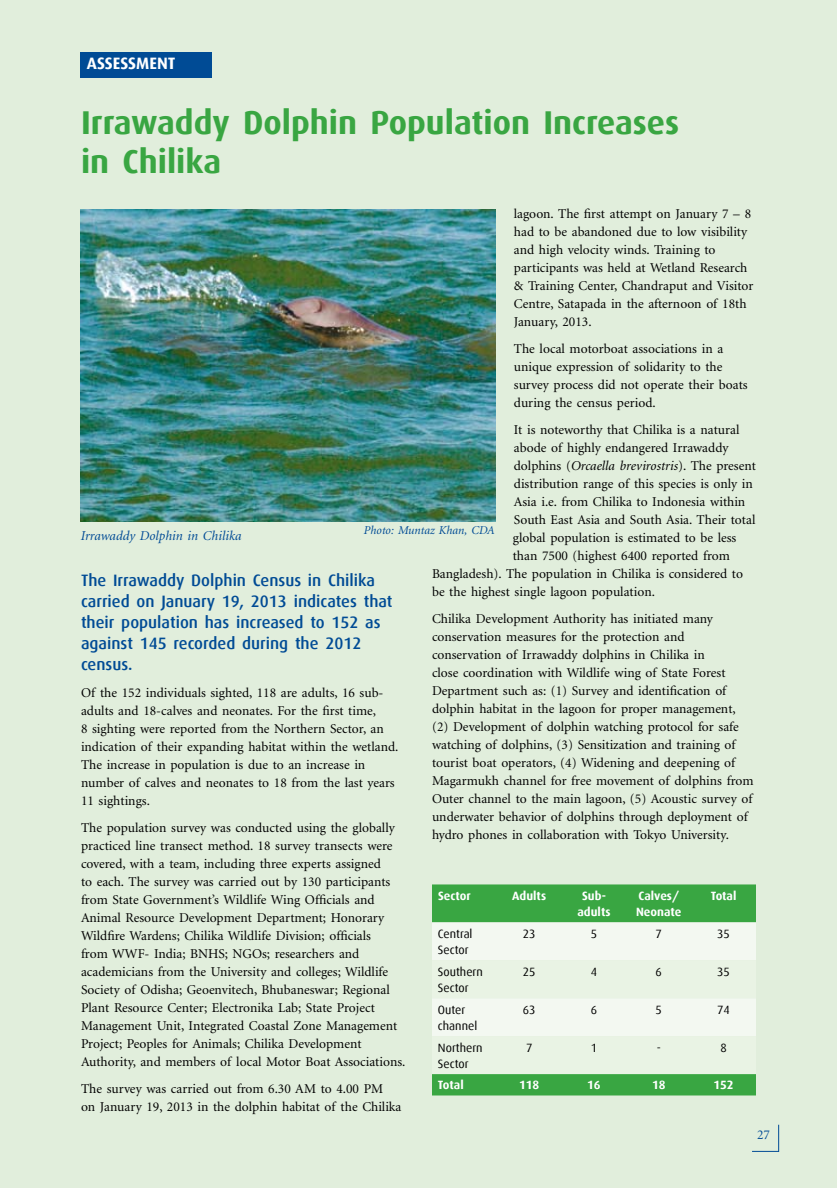
<style>
.page{position:relative;width:837px;height:1188px;background:#e1eedc}
.page>*{position:absolute;margin:0;border:0;box-sizing:border-box;transform-origin:0 0}
.t1{font:700 33px/39px "Dax";color:#39a642}
.t2{font:500 16.5px/21px "Dax";color:#004b95}
.t3{font:700 16.5px "Dax";color:#fff}
.t4{font:13.5px/18px "Minion";color:#000}
.t5{font:italic 13.5px "Minion";color:#004b95}
.t6{font:13.5px "Minion";color:#004b95}
.t7{font:12px/16.5px "Dax";color:#000}
.t8{font:700 12px/16.5px "Dax";color:#fff;text-align:center}
.t9{font:italic 12px "Minion";color:#004b95}
.s1{font-style:italic}
</style>
<div class="page">
<svg style="left:752px;top:1125px;width:27px;height:27px"></svg>
<img style="left:80px;top:209px;width:416px;height:312px">
<div style="left:432px;top:884px;width:324px;height:211px;background:#39a642"></div>
<svg style="left:432px;top:922px;width:324px;height:152px"></svg>
<div style="left:80px;top:52px;width:132px;height:26px;background:#004b95"></div>
<p class="t3" style="left:87px;top:54px;width:20px">Assessmen</p>
<p class="t3" style="left:168px;top:54px;width:9px">t</p>
<h1 class="t1" style="left:81px;top:103px;width:600px">Irrawaddy Dolphin Population Increases in Chilika</h1>
<p class="t4" style="left:514px;top:206px;width:241px">lagoon. The first attempt on January 7 – 8 had to be abandoned due to low visibility and high velocity winds. Training to participants was held at Wetland Research &amp; Training Center, Chandraput and Visitor Centre, Satapada in the afternoon of 18th January, 2013.</p>
<p class="t4" style="left:514px;top:341px;width:235px">The local motorboat associations in a unique expression of solidarity to the survey process did not operate their boats during the census period.</p>
<p class="t4" style="left:514px;top:422px;width:227px">It is noteworthy that Chilika is a natural</p>
<p class="t4" style="left:514px;top:440px;width:216px">abode of highly endangered Irrawaddy</p>
<p class="t4" style="left:514px;top:458px;width:244px">dolphins (<span class="s1">Orcaella brevirostris</span>). The present</p>
<p class="t4" style="left:514px;top:476px;width:240px">distribution range of this species is only in</p>
<p class="t4" style="left:514px;top:494px;width:233px">Asia i.e. from Chilika to Indonesia within</p>
<p class="t4" style="left:514px;top:512px;width:243px">South East Asia and South Asia. Their total</p>
<p class="t4" style="left:513px;top:530px;width:225px">global population is estimated to be less</p>
<p class="t4" style="left:513px;top:548px;width:219px">than 7500 (highest 6400 reported from</p>
<p class="t4" style="left:432px;top:566px;width:312px">Bangladesh). The population in Chilika is considered to</p>
<p class="t4" style="left:432px;top:583px;width:224px">be the highest single lagoon population.</p>
<p class="t4" style="left:432px;top:610px;width:323px">Chilika Development Authority has initiated many conservation measures for the protection and conservation of Irrawaddy dolphins in Chilika in<br>close coordination with Wildlife wing of State Forest Department such as: (1) Survey and identification of dolphin habitat in the lagoon for proper management, (2) Development of dolphin watching protocol for safe watching of dolphins, (3) Sensitization and training of tourist boat operators, (4) Widening and deepening of Magarmukh channel for free movement of dolphins from Outer channel to the main lagoon, (5) Acoustic survey of underwater behavior of dolphins through deployment of hydro phones in collaboration with Tokyo University.</p>
<p class="t9" style="left:364px;top:525px;width:132px">Photo: Muntaz Khan, CDA</p>
<p class="t5" style="left:81px;top:529px;width:162px">Irrawaddy Dolphin in Chilika</p>
<p class="t2" style="left:81px;top:570px;width:313px">The Irrawaddy Dolphin Census in Chilika carried on January 19, 2013 indicates that their population has increased to 152 as against 145 recorded during the 2012 census.</p>
<p class="t4" style="left:81px;top:684px;width:319px">Of the 152 individuals sighted, 118 are adults, 16 sub&shy;adults and 18-calves and neonates. For the first time,<br>8 sighting were reported from the Northern Sector, an indication of their expanding habitat within the wetland.<br>The increase in population is due to an increase in number of calves and neonates to 18 from the last years 11 sightings.</p>
<p class="t4" style="left:81px;top:819px;width:326px">The population survey was conducted using the globally practiced line transect method. 18 survey transects were covered, with a team, including three experts assigned<br>to each. The survey was carried out by 130 participants from State Government’s Wildlife Wing Officials and Animal Resource Development Department; Honorary Wildfire Wardens; Chilika Wildlife Division; officials<br>from WWF- India; BNHS; NGOs; researchers and academicians from the University and colleges; Wildlife Society of Odisha; Geoenvitech, Bhubaneswar; Regional Plant Resource Center; Electronika Lab; State Project Management Unit, Integrated Coastal Zone Management Project; Peoples for Animals; Chilika Development Authority, and members of local Motor Boat Associations.</p>
<p class="t4" style="left:81px;top:1080px;width:322px">The survey was carried out from 6.30 AM to 4.00 PM<br>on January 19, 2013 in the dolphin habitat of the Chilika</p>
<p class="t8" style="left:438px;top:888px;width:34px">Sector</p>
<p class="t8" style="left:512px;top:888px;width:35px">Adults</p>
<p class="t8" style="left:578px;top:888px;width:34px">Sub&shy;adults</p>
<p class="t8" style="left:636px;top:888px;width:47px;text-align:left">Calves/<br>Neonate</p>
<p class="t8" style="left:711px;top:888px;width:27px">Total</p>
<p class="t7" style="left:438px;top:926px;width:36px">Central<br>Sector</p>
<p class="t7" style="left:523px;top:926px;width:14px">23</p>
<p class="t7" style="left:591px;top:926px;width:8px">5</p>
<p class="t7" style="left:656px;top:926px;width:8px">7</p>
<p class="t7" style="left:717px;top:926px;width:14px">35</p>
<p class="t7" style="left:438px;top:963px;width:46px">Southern<br>Sector</p>
<p class="t7" style="left:523px;top:963px;width:14px">25</p>
<p class="t7" style="left:591px;top:963px;width:8px">4</p>
<p class="t7" style="left:656px;top:963px;width:8px">6</p>
<p class="t7" style="left:717px;top:963px;width:14px">35</p>
<p class="t7" style="left:438px;top:1001px;width:41px">Outer channel</p>
<p class="t7" style="left:523px;top:1001px;width:14px">63</p>
<p class="t7" style="left:591px;top:1001px;width:8px">6</p>
<p class="t7" style="left:656px;top:1001px;width:8px">5</p>
<p class="t7" style="left:717px;top:1001px;width:14px">74</p>
<p class="t7" style="left:438px;top:1039px;width:46px">Northern<br>Sector</p>
<p class="t7" style="left:526px;top:1039px;width:8px">7</p>
<p class="t7" style="left:591px;top:1039px;width:8px">1</p>
<p class="t7" style="left:657px;top:1039px;width:6px">-</p>
<p class="t7" style="left:720px;top:1039px;width:8px">8</p>
<p class="t8" style="left:438px;top:1077px;width:27px">Total</p>
<p class="t8" style="left:519px;top:1077px;width:22px">118</p>
<p class="t8" style="left:587px;top:1077px;width:15px">16</p>
<p class="t8" style="left:652px;top:1077px;width:15px">18</p>
<p class="t8" style="left:713px;top:1077px;width:22px">152</p>
<p class="t6" style="left:757px;top:1129px;width:14px">27</p>
</div>
